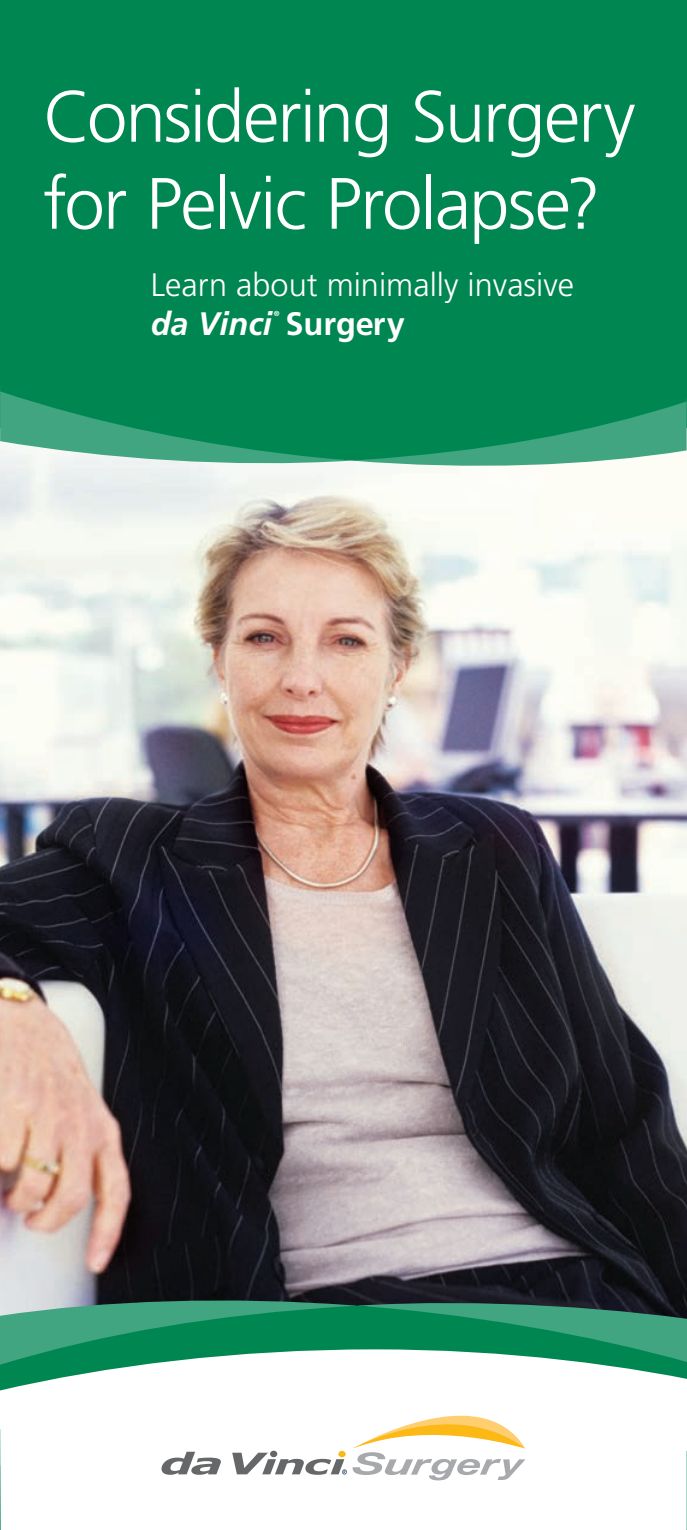
<style>
.page{position:relative;width:687px;height:1530px;background:#fff}
.page>*{position:absolute;margin:0;border:0;box-sizing:border-box;transform-origin:0 0}
.t1{font:300 72.5px/87px "Frutiger LT Std";letter-spacing:-.025em;color:#fff}
.t2{font:300 32.5px/39px "Frutiger LT Std";color:#fff}
.t3{font:700 7.25px "Frutiger LT Std";color:#fff}
.s1{font-weight:700;font-style:italic}
.s2{font-weight:700}
</style>
<div class="page">
<img style="left:0;top:470px;width:686px;height:788px">
<svg style="left:0;top:1258px;width:686px;height:272px"></svg>
<div style="left:0;top:0;width:686px;height:427px;background:#008751"></div>
<svg style="left:0;top:1296px;width:686px;height:10px;background:#374b4b"></svg>
<svg style="left:0;top:1306px;width:686px;height:85px"></svg>
<svg style="left:161px;top:1452px;width:60px;height:23px"></svg>
<svg style="left:232px;top:1409px;width:293px;height:71px"></svg>
<svg style="left:0;top:461px;width:597px;height:9px"></svg>
<svg style="left:0;top:391px;width:686px;height:70px"></svg>
<h1 class="t1" style="left:43px;top:74px;width:593px">Considering Surgery for Pelvic Prolapse?</h1>
<p class="t2" style="left:151px;top:266px;width:425px">Learn about minimally invasive <span class="s1">da Vinci</span> <span class="s2">Surgery</span></p>
<p class="t3" style="left:274px;top:309px;width:7px">®</p>
</div>
